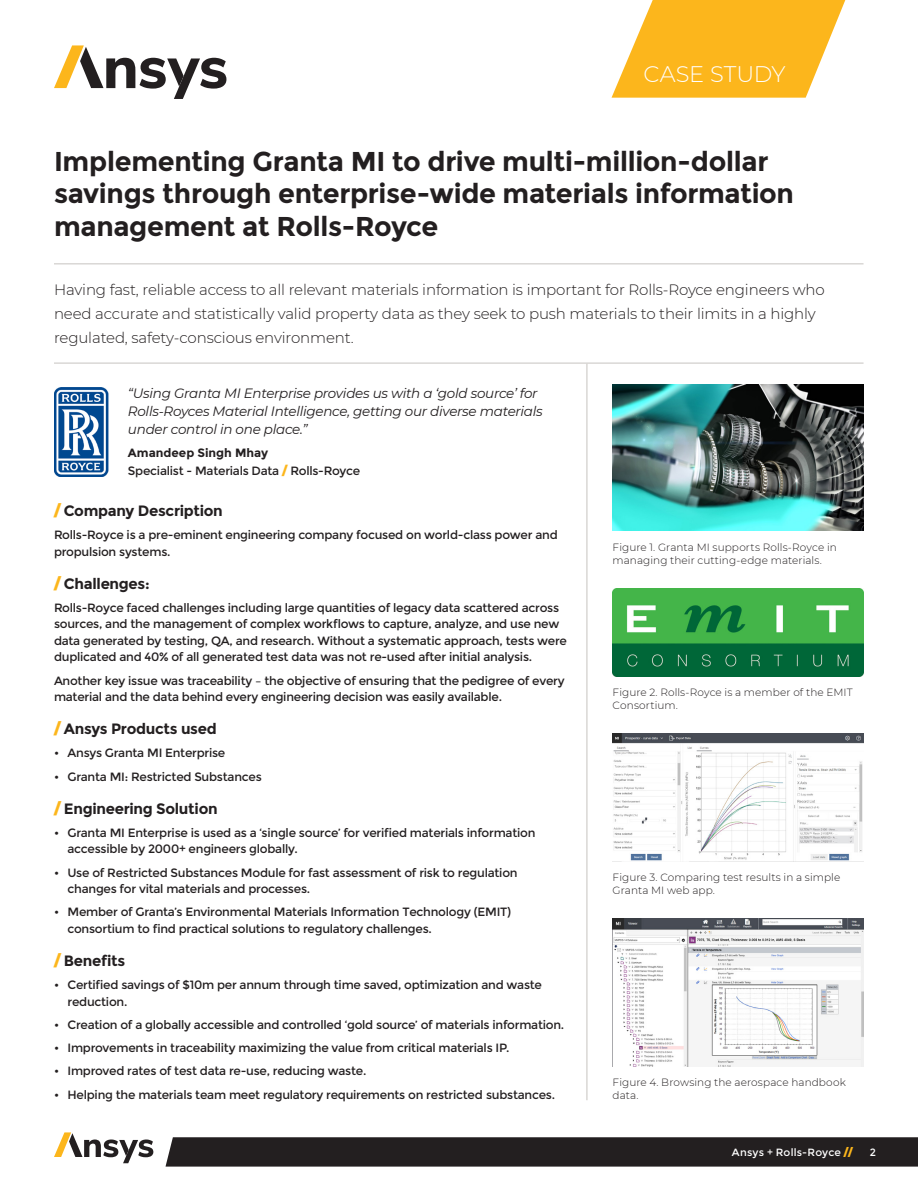
<style>
.page{position:relative;width:918px;height:1188px;background:#fff}
.page>*{position:absolute;margin:0;border:0;box-sizing:border-box;transform-origin:0 0}
.t1{font:700 27.3px/32.7px "Montserrat";letter-spacing:-.01em;color:#231f20}
.t2{font:300 22.5px "Montserrat";letter-spacing:-.005em;color:#fff}
.t3{font:300 15px/24px "Montserrat";letter-spacing:-.01em;color:#231f20}
.t4{font:700 15px "Montserrat";letter-spacing:-.02em;color:#231f20}
.t5{font:italic 13.5px/18px "Montserrat";letter-spacing:-.02em;color:#231f20}
.t6{font:12px/16.5px "Montserrat";letter-spacing:-.02em;color:#231f20}
.t7{font:300 10.5px/12.9px "Montserrat";letter-spacing:.01em;color:#231f20}
.t8{font:10.5px "Montserrat";letter-spacing:.015em;color:#fff}
.s1{font-weight:700}
.s2{font-weight:900;color:#fcb61c}
</style>
<div class="page">
<svg style="left:166px;top:1137px;width:752px;height:30px;background:#282425"></svg>
<svg style="left:54px;top:1132px;width:99px;height:31px"></svg>
<svg style="left:54px;top:45px;width:172px;height:54px"></svg>
<hr style="left:54px;top:362px;width:810px;height:2px;background:#d9d7d5">
<hr style="left:54px;top:263px;width:810px;height:2px;background:#d9d7d5">
<hr style="left:586px;top:363px;width:2px;height:737px;background:#d9d7d5">
<svg style="left:612px;top:0;width:233px;height:98px"></svg>
<img style="left:613px;top:385px;width:251px;height:146px">
<img style="left:613px;top:734px;width:251px;height:128px">
<img style="left:613px;top:919px;width:251px;height:147px">
<img style="left:613px;top:589px;width:251px;height:88px">
<img style="left:54px;top:388px;width:54px;height:88px">
<h2 class="t2" style="left:644px;top:59px;width:143px">CASE STUDY</h2>
<h1 class="t1" style="left:54px;top:145px;width:742px">Implementing Granta MI to drive multi-million-dollar savings through enterprise-wide materials information management at Rolls-Royce</h1>
<p class="t3" style="left:54px;top:277px;width:772px">Having fast, reliable access to all relevant materials information is important for Rolls-Royce engineers who need accurate and statistically valid property data as they seek to push materials to their limits in a highly regulated, safety-conscious environment.</p>
<p class="t5" style="left:128px;top:384px;width:416px">“Using Granta MI Enterprise provides us with a ‘gold source’ for<br>Rolls-Royces Material Intelligence, getting our diverse materials under control in one place.”</p>
<p class="t6" style="left:128px;top:444px;width:234px;line-height:18px"><span class="s1">Amandeep Singh Mhay<br></span>Specialist - Materials Data <span class="s2">/</span> Rolls-Royce</p>
<p class="t4" style="left:54px;top:502px;width:170px"><span class="s2">/</span> Company Description</p>
<p class="t6" style="left:54px;top:527px;width:505px">Rolls-Royce is a pre-eminent engineering company focused on world-class power and propulsion systems.</p>
<p class="t4" style="left:54px;top:574px;width:97px"><span class="s2">/</span> Challenges:</p>
<p class="t6" style="left:54px;top:600px;width:515px">Rolls-Royce faced challenges including large quantities of legacy data scattered across sources, and the management of complex workflows to capture, analyze, and use new data generated by testing, QA, and research. Without a systematic approach, tests were duplicated and 40% of all generated test data was not re-used after initial analysis.</p>
<p class="t6" style="left:54px;top:672px;width:512px">Another key issue was traceability – the objective of ensuring that the pedigree of every material and the data behind every engineering decision was easily available.</p>
<p class="t4" style="left:54px;top:720px;width:164px"><span class="s2">/</span> Ansys Products used</p>
<p class="t6" style="left:54px;top:745px;width:173px">• Ansys Granta MI Enterprise</p>
<p class="t6" style="left:54px;top:768px;width:209px">• Granta MI: Restricted Substances</p>
<p class="t4" style="left:54px;top:799px;width:165px"><span class="s2">/</span> Engineering Solution</p>
<p class="t6" style="left:68px;top:825px;width:469px;text-indent:-14px">• Granta MI Enterprise is used as a ‘single source’ for verified materials information accessible by 2000+ engineers globally.</p>
<p class="t6" style="left:68px;top:864px;width:452px;text-indent:-14px">• Use of Restricted Substances Module for fast assessment of risk to regulation changes for vital materials and processes.</p>
<p class="t6" style="left:68px;top:904px;width:445px;text-indent:-14px">• Member of Granta’s Environmental Materials Information Technology (EMIT) consortium to find practical solutions to regulatory challenges.</p>
<p class="t4" style="left:54px;top:952px;width:73px"><span class="s2">/</span> Benefits</p>
<p class="t6" style="left:68px;top:977px;width:476px;text-indent:-14px">• Certified savings of $10m per annum through time saved, optimization and waste reduction.</p>
<p class="t6" style="left:54px;top:1017px;width:512px">• Creation of a globally accessible and controlled ‘gold source’ of materials information.</p>
<p class="t6" style="left:54px;top:1040px;width:457px">• Improvements in traceability maximizing the value from critical materials IP.</p>
<p class="t6" style="left:54px;top:1063px;width:314px">• Improved rates of test data re-use, reducing waste.</p>
<p class="t6" style="left:54px;top:1086px;width:503px">• Helping the materials team meet regulatory requirements on restricted substances.</p>
<p class="t7" style="left:613px;top:541px;width:226px">Figure 1. Granta MI supports Rolls-Royce in managing their cutting-edge materials.</p>
<p class="t7" style="left:613px;top:686px;width:242px">Figure 2. Rolls-Royce is a member of the EMIT<br>Consortium.</p>
<p class="t7" style="left:613px;top:871px;width:229px">Figure 3. Comparing test results in a simple<br>Granta MI web app.</p>
<p class="t7" style="left:613px;top:1075px;width:235px">Figure 4. Browsing the aerospace handbook data.</p>
<p class="t8" style="left:732px;top:1146px;width:122px">Ansys + Rolls-Royce <span class="s2">//</span></p>
<p class="t8" style="left:870px;top:1146px;width:8px">2</p>
</div>
